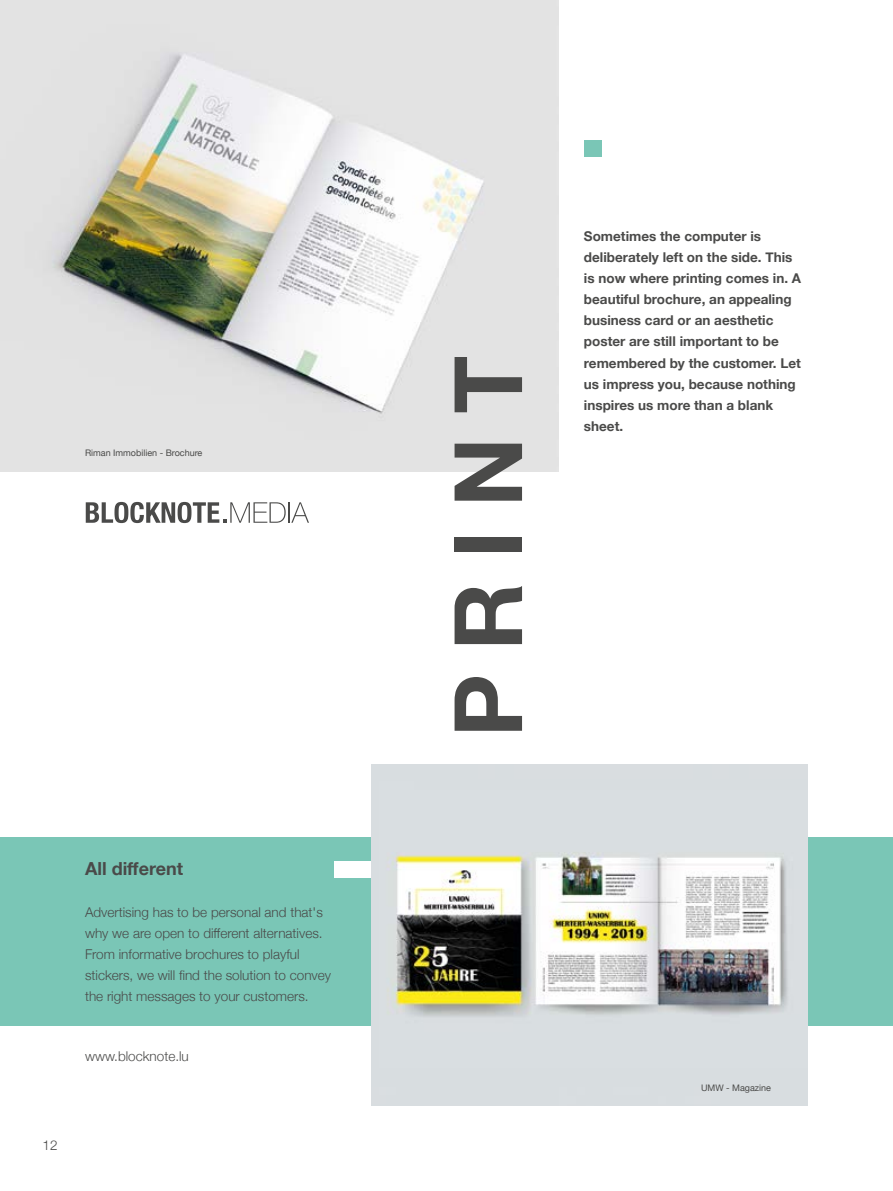
<style>
.page{position:relative;width:893px;height:1191px;background:#fff}
.page>*{position:absolute;margin:0;border:0;box-sizing:border-box;transform-origin:0 0}
.t1{font:700 94.5px "Helvetica Neue";letter-spacing:.25em;color:#4a4a49}
.t2{font:700 18px "Helvetica Neue";color:#4a4a49}
.t3{font:700 13.5px/21px "Helvetica Neue";color:#4a4a49}
.t4{font:300 13.5px/21px "Helvetica Neue";color:#4a4a49}
.t5{font:9px "Helvetica Neue";color:#4a4a49}
</style>
<div class="page">
<div style="left:0;top:838px;width:893px;height:188px;background:#7ac6b6"></div>
<img style="left:371px;top:764px;width:437px;height:342px">
<img style="left:0;top:0;width:558px;height:472px">
<div style="left:334px;top:861px;width:37px;height:16px;background:#fff"></div>
<div style="left:584px;top:141px;width:17px;height:16px;background:#7ac6b6"></div>
<svg style="left:86px;top:502px;width:223px;height:21px"></svg>
<p class="t5" style="left:85px;top:447px;width:119px">Riman Immobilien - Brochure</p>
<h2 class="t2" style="left:85px;top:854px;width:100px">All different</h2>
<p class="t4" style="left:85px;top:900px;width:248px">Advertising has to be personal and that's why we are open to different alternatives.<br>From informative brochures to playful stickers, we will find the solution to convey the right messages to your customers.</p>
<p class="t4" style="left:85px;top:1044px;width:105px">www.blocknote.lu</p>
<p class="t4" style="left:43px;top:1134px;width:17px">12</p>
<h1 class="t1" style="left:414px;top:737px;width:383px;rotate:-90deg">PRINT</h1>
<p class="t3" style="left:584px;top:226px;width:219px">Sometimes the computer is deliberately left on the side. This is now where printing comes in. A beautiful brochure, an appealing business card or an aesthetic poster are still important to be remembered by the customer. Let us impress you, because nothing inspires us more than a blank sheet.</p>
<p class="t5" style="left:701px;top:1081px;width:72px">UMW - Magazine</p>
</div>
